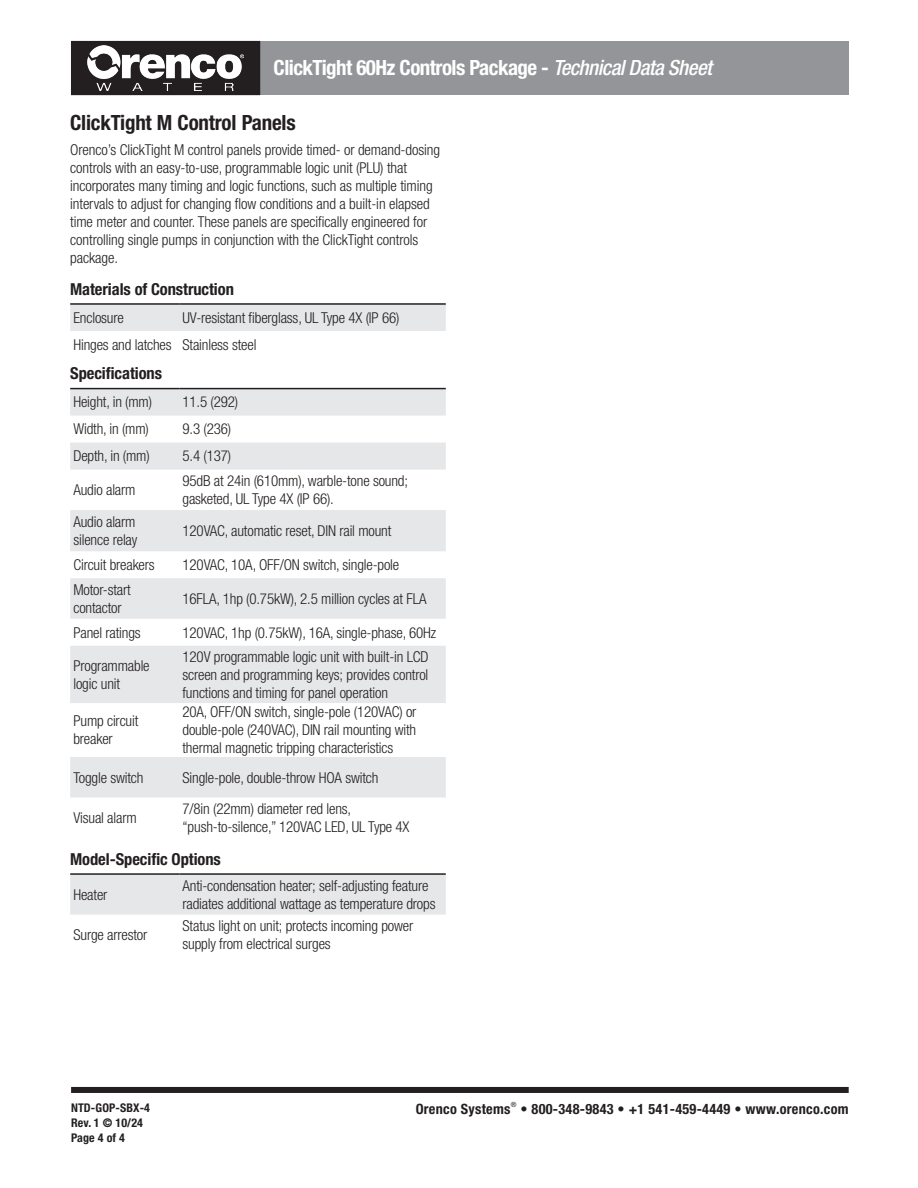
<style>
.page{position:relative;width:918px;height:1188px;background:#fff}
.page>*{position:absolute;margin:0;border:0;box-sizing:border-box;transform-origin:0 0}
.t1{font:700 condensed 21px "Helvetica Neue LT Pro";letter-spacing:-.025em;color:#fff}
.Subhead_-_Main{font:700 condensed 21px "Helvetica Neue LT Pro";letter-spacing:-.01em;color:#231f20}
.Chart_Headline_-_Alternate{font:700 condensed 16.5px "Helvetica Neue LT Pro";letter-spacing:-.005em;color:#231f20}
.Chart_Text{font:300 condensed 15px/18px "Helvetica Neue LT Pro";letter-spacing:-.01em;color:#231f20}
.Body_Text{font:300 condensed 15px/18px "Helvetica Neue LT Pro";letter-spacing:-.005em;color:#231f20}
.t2{font:700 condensed 14.25px "Helvetica Neue LT Pro";letter-spacing:.02em;color:#231f20}
.t3{font:700 condensed 12px/15px "Helvetica Neue LT Pro";letter-spacing:.01em;color:#231f20}
.t4{font:condensed 7.2px "Helvetica Neue LT Pro";color:#231f20}
.s1{font-weight:500;font-style:italic}
</style>
<div class="page">
<div style="left:71px;top:1087px;width:778px;height:6px;background:#231f20"></div>
<div style="left:71px;top:41px;width:778px;height:54px;background:#939598"></div>
<div style="left:71px;top:41px;width:189px;height:54px;background:#231f20"></div>
<img style="left:87px;top:45px;width:157px;height:46px">
<div style="left:70px;top:305px;width:376px;height:26px;background:#e6e7e9"></div>
<hr style="left:70px;top:303px;width:109px;height:2px;background:#231f20">
<hr style="left:179px;top:303px;width:267px;height:2px;background:#231f20">
<svg style="left:70px;top:389px;width:376px;height:409px;fill:#e6e7e9"></svg>
<hr style="left:70px;top:388px;width:109px;height:1px;background:#231f20">
<hr style="left:179px;top:388px;width:267px;height:1px;background:#231f20">
<div style="left:70px;top:875px;width:376px;height:40px;background:#e6e7e9"></div>
<hr style="left:70px;top:873px;width:109px;height:2px;background:#231f20">
<hr style="left:179px;top:873px;width:267px;height:2px;background:#231f20">
<h1 class="t1" style="left:274px;top:55px;width:440px">ClickTight 60Hz Controls Package - <span class="s1">Technical Data Sheet</span></h1>
<p class="Subhead_-_Main" style="left:70px;top:110px;width:227px">ClickTight M Control Panels</p>
<p class="Body_Text" style="left:70px;top:141px;width:371px">Orenco’s ClickTight M control panels provide timed- or demand-dosing controls with an easy-to-use, programmable logic unit (PLU) that incorporates many timing and logic functions, such as multiple timing intervals to adjust for changing flow conditions and a built-in elapsed time meter and counter. These panels are specifically engineered for controlling single pumps in conjunction with the ClickTight controls package.</p>
<p class="Chart_Headline_-_Alternate" style="left:70px;top:279px;width:165px">Materials of Construction</p>
<p class="Chart_Text" style="left:73px;top:308px;width:52px">Enclosure</p>
<p class="Chart_Text" style="left:183px;top:308px;width:218px">UV-resistant fiberglass, UL Type 4X (IP 66)</p>
<p class="Chart_Text" style="left:73px;top:335px;width:100px">Hinges and latches</p>
<p class="Chart_Text" style="left:183px;top:335px;width:75px">Stainless steel</p>
<p class="Chart_Headline_-_Alternate" style="left:70px;top:363px;width:93px">Specifications</p>
<p class="Chart_Text" style="left:73px;top:393px;width:80px">Height, in (mm)</p>
<p class="Chart_Text" style="left:183px;top:393px;width:57px">11.5 (292)</p>
<p class="Chart_Text" style="left:73px;top:420px;width:77px">Width, in (mm)</p>
<p class="Chart_Text" style="left:183px;top:420px;width:50px">9.3 (236)</p>
<p class="Chart_Text" style="left:73px;top:447px;width:78px">Depth, in (mm)</p>
<p class="Chart_Text" style="left:183px;top:447px;width:50px">5.4 (137)</p>
<p class="Chart_Text" style="left:73px;top:481px;width:64px">Audio alarm</p>
<p class="Chart_Text" style="left:183px;top:472px;width:227px">95dB at 24in (610mm), warble-tone sound; gasketed, UL Type 4X (IP 66).</p>
<p class="Chart_Text" style="left:73px;top:513px;width:66px">Audio alarm silence relay</p>
<p class="Chart_Text" style="left:183px;top:522px;width:210px">120VAC, automatic reset, DIN rail mount</p>
<p class="Chart_Text" style="left:73px;top:556px;width:83px">Circuit breakers</p>
<p class="Chart_Text" style="left:183px;top:556px;width:218px">120VAC, 10A, OFF/ON switch, single-pole</p>
<p class="Chart_Text" style="left:73px;top:580px;width:59px">Motor-start contactor</p>
<p class="Chart_Text" style="left:183px;top:589px;width:246px">16FLA, 1hp (0.75kW), 2.5 million cycles at FLA</p>
<p class="Chart_Text" style="left:73px;top:623px;width:69px">Panel ratings</p>
<p class="Chart_Text" style="left:183px;top:623px;width:255px">120VAC, 1hp (0.75kW), 16A, single-phase, 60Hz</p>
<p class="Chart_Text" style="left:73px;top:656px;width:78px">Programmable logic unit</p>
<p class="Chart_Text" style="left:183px;top:647px;width:248px;text-align:justify">120V programmable logic unit with built-in LCD screen and programming keys; provides control functions and timing for panel operation</p>
<p class="Chart_Text" style="left:73px;top:712px;width:66px">Pump circuit breaker</p>
<p class="Chart_Text" style="left:183px;top:703px;width:235px;text-align:justify">20A, OFF/ON switch, single-pole (120VAC) or double-pole (240VAC), DIN rail mounting with thermal magnetic tripping characteristics</p>
<p class="Chart_Text" style="left:73px;top:768px;width:72px">Toggle switch</p>
<p class="Chart_Text" style="left:183px;top:768px;width:197px">Single-pole, double-throw HOA switch</p>
<p class="Chart_Text" style="left:73px;top:809px;width:65px">Visual alarm</p>
<p class="Chart_Text" style="left:183px;top:800px;width:229px">7/8in (22mm) diameter red lens, “push-to-silence,” 120VAC LED, UL Type 4X</p>
<p class="Chart_Headline_-_Alternate" style="left:70px;top:849px;width:152px">Model-Specific Options</p>
<p class="Chart_Text" style="left:73px;top:885px;width:36px">Heater</p>
<p class="Chart_Text" style="left:183px;top:876px;width:255px">Anti-condensation heater; self-adjusting feature radiates additional wattage as temperature drops</p>
<p class="Chart_Text" style="left:73px;top:926px;width:75px">Surge arrestor</p>
<p class="Chart_Text" style="left:183px;top:917px;width:232px">Status light on unit; protects incoming power supply from electrical surges</p>
<p class="t3" style="left:71px;top:1100px;width:80px">NTD-GOP-SBX-4<br>Rev. 1 © 10/24<br>Page 4 of 4</p>
<p class="t2" style="left:416px;top:1100px;width:96px">Orenco Systems</p>
<p class="t4" style="left:511px;top:1101px;width:7px">®</p>
<p class="t2" style="left:520px;top:1100px;width:330px">• 800-348-9843 • +1 541-459-4449 • www.orenco.com</p>
</div>
